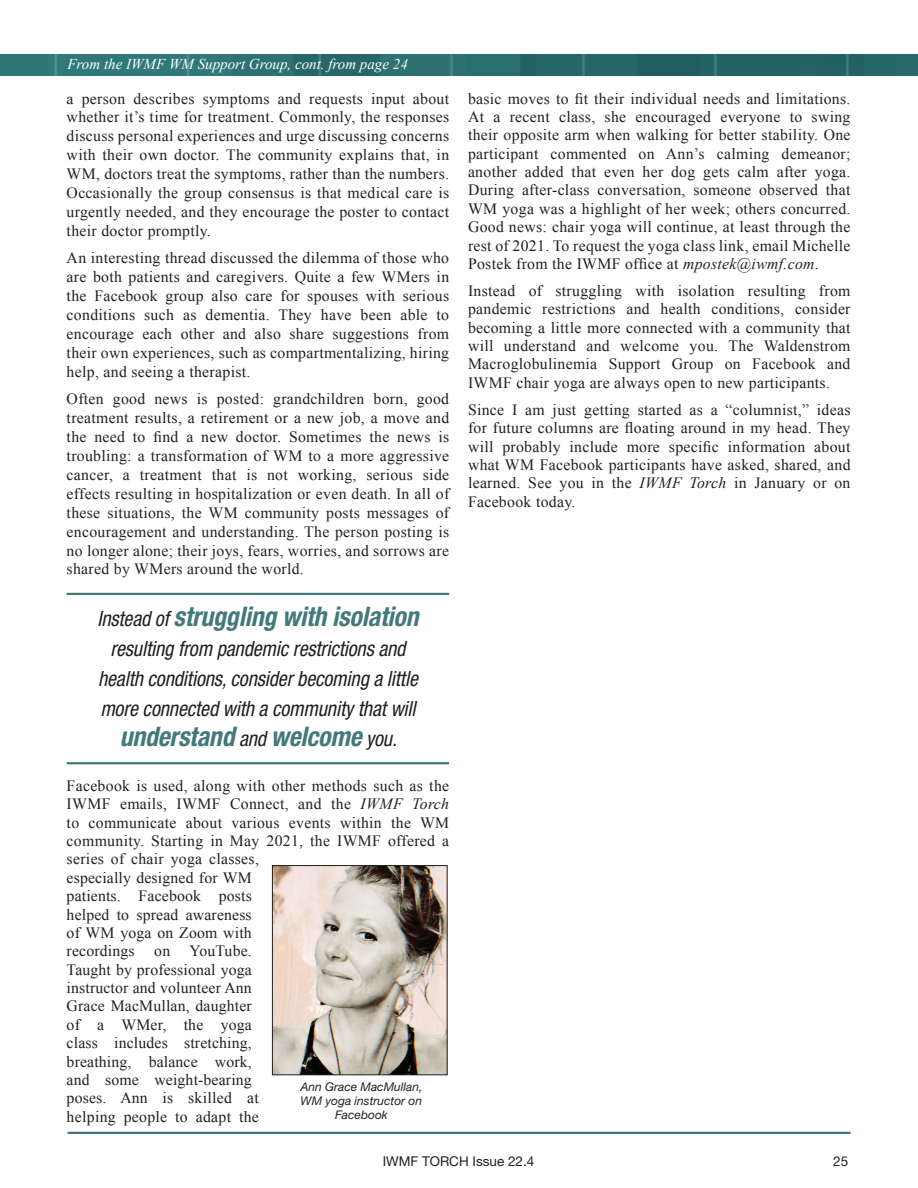
<style>
.page{position:relative;width:918px;height:1188px;background:#fff}
.page>*{position:absolute;margin:0;border:0;box-sizing:border-box;transform-origin:0 0}
.t1{font:italic 700 condensed 27px "Helvetica Neue LT Std";letter-spacing:-.005em;color:#43797b;scale:.95 1}
.t2{font:italic condensed 21px/30px "Helvetica Neue LT Std";letter-spacing:-.005em;color:#231f20;text-align:center;scale:.95 1}
.t3{font:15.75px/18.3px "Times New Roman";letter-spacing:.02em;color:#231f20;text-align:justify}
.iwmf_body_text{font:italic 15px "Times New Roman";color:#fff}
.t4{font:13.5px "Helvetica Neue LT Std";color:#231f20}
.t5{font:italic 12px/14.4px "Helvetica Neue LT Std";color:#231f20;text-align:center}
.s1{font-weight:400;font-size:21px;color:#231f20}
.s2{font-style:italic}
</style>
<div class="page">
<hr style="left:68px;top:1132px;width:782px;height:2px;background:#43797b">
<img style="left:0;top:54px;width:918px;height:21px">
<img style="left:274px;top:867px;width:172px;height:206px">
<div style="left:272px;top:865px;width:176px;height:210px;border:1px solid #231f20"></div>
<hr style="left:67px;top:593px;width:382px;height:2px;background:#43797b">
<hr style="left:67px;top:762px;width:382px;height:2px;background:#43797b">
<p class="iwmf_body_text" style="left:68px;top:54px;width:342px">From the IWMF WM Support Group, cont. from page 24</p>
<p class="t3" style="left:67px;top:89px;width:384px;line-height:18.9px">a person describes symptoms and requests input about whether it’s time for treatment. Commonly, the responses discuss personal experiences and urge discussing concerns with their own doctor. The community explains that, in WM, doctors treat the symptoms, rather than the numbers.<br>Occasionally the group consensus is that medical care is urgently needed, and they encourage the poster to contact their doctor promptly.</p>
<p class="t3" style="left:67px;top:248px;width:384px;line-height:18.9px">An interesting thread discussed the dilemma of those who are both patients and caregivers. Quite a few WMers in the Facebook group also care for spouses with serious conditions such as dementia. They have been able to encourage each other and also share suggestions from their own experiences, such as compartmentalizing, hiring help, and seeing a therapist.</p>
<p class="t3" style="left:67px;top:389px;width:384px;line-height:18.9px">Often good news is posted: grandchildren born, good treatment results, a retirement or a new job, a move and the need to find a new doctor. Sometimes the news is troubling: a transformation of WM to a more aggressive cancer, a treatment that is not working, serious side effects resulting in hospitalization or even death. In all of these situations, the WM community posts messages of encouragement and understanding. The person posting is no longer alone; their joys, fears, worries, and sorrows are shared by WMers around the world.</p>
<p class="t1" style="left:97px;top:600px;width:340px"><span class="s1">Instead of</span> struggling with isolation</p>
<p class="t2" style="left:98px;top:634px;width:338px">resulting from pandemic restrictions and health conditions, consider becoming a little more connected with a community that will</p>
<p class="t1" style="left:120px;top:720px;width:293px">understand <span class="s1">and</span> welcome <span class="s1">you.</span></p>
<p class="t3" style="left:67px;top:776px;width:384px;text-align:left">Facebook is used, along with other methods such as the IWMF emails, IWMF Connect, and the <span class="s2">IWMF Torch </span>to communicate about various events within the WM community. Starting in May 2021, the IWMF offered a series of chair yoga classes,<br>especially designed for WM<br>patients. Facebook posts<br>helped to spread awareness<br>of WM yoga on Zoom with<br>recordings</p>
<p class="t3" style="left:67px;top:942px;width:194px;text-align:left;text-indent:88px">on YouTube.<br>Taught by professional yoga instructor and volunteer Ann<br>Grace MacMullan, daughter of a WMer, the yoga class includes stretching, breathing, balance work, and some weight-bearing poses. Ann is skilled at helping people to adapt the</p>
<p class="t5" style="left:300px;top:1079px;width:124px">Ann Grace MacMullan,<br>WM yoga instructor on<br>Facebook</p>
<p class="t3" style="left:468px;top:89px;width:384px">basic moves to fit their individual needs and limitations.<br>At a recent class, she encouraged everyone to swing their opposite arm when walking for better stability. One participant commented on Ann’s calming demeanor; another added that even her dog gets calm after yoga.<br>During after-class conversation, someone observed that WM yoga was a highlight of her week; others concurred.<br>Good news: chair yoga will continue, at least through the rest of 2021. To request the yoga class link, email Michelle Postek from the IWMF office at <span class="s2">mpostek@iwmf.com</span>.</p>
<p class="t3" style="left:468px;top:281px;width:384px">Instead of struggling with isolation resulting from pandemic restrictions and health conditions, consider becoming a little more connected with a community that will understand and welcome you. The Waldenstrom Macroglobulinemia Support Group on Facebook and IWMF chair yoga are always open to new participants.</p>
<p class="t3" style="left:468px;top:400px;width:384px">Since I am just getting started as a “columnist,” ideas for future columns are floating around in my head. They will probably include more specific information about what WM Facebook participants have asked, shared, and learned. See you in the <span class="s2">IWMF Torch</span> in January or on Facebook today.</p>
<p class="t4" style="left:383px;top:1153px;width:153px">IWMF TORCH Issue 22.4</p>
<p class="t4" style="left:833px;top:1153px;width:17px">25</p>
</div>
